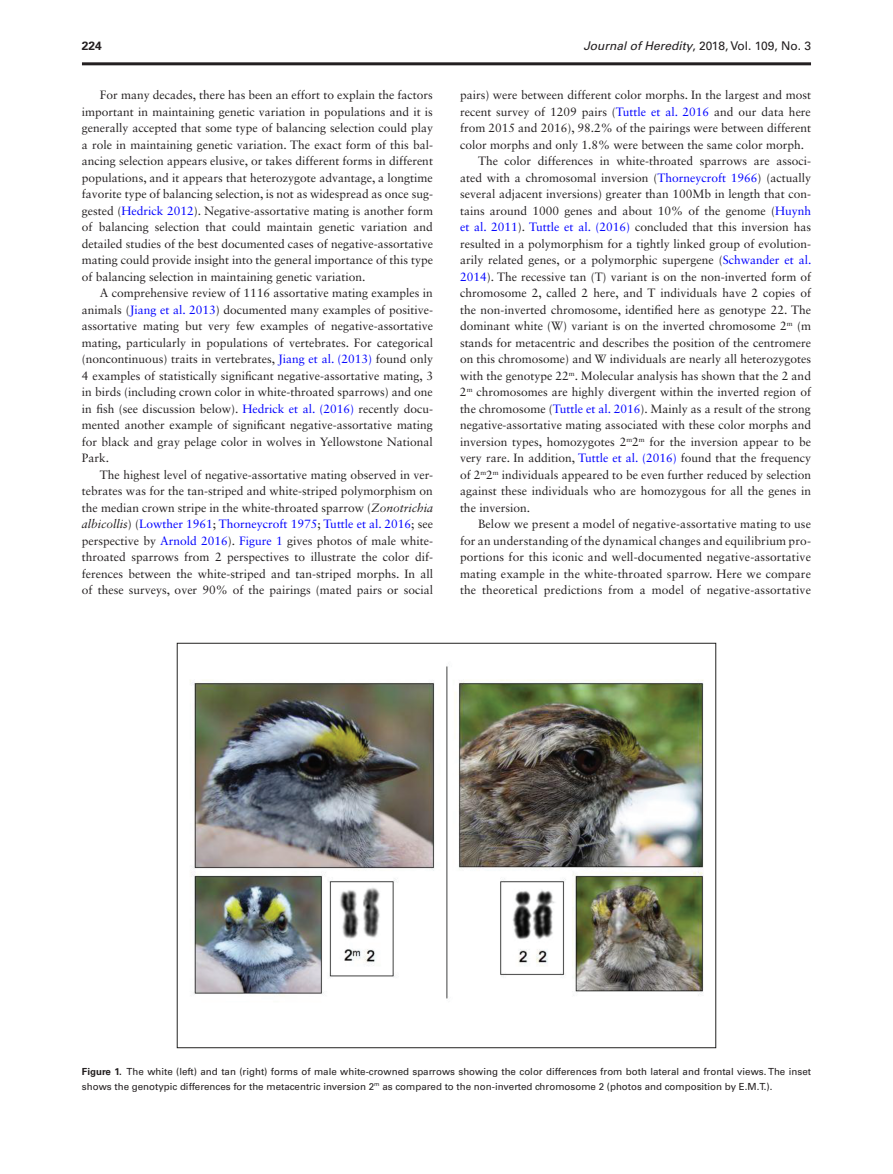
<style>
.page{position:relative;width:893px;height:1174px;background:#fff}
.page>*{position:absolute;margin:0;border:0;box-sizing:border-box;transform-origin:0 0}
.t1{font:12px/16.5px "Sabon LT Std";color:#231f20;text-align:justify}
.t2{font:12px "Univers LT Std";letter-spacing:-.005em;color:#231f20}
.t3{font:700 12px "Univers LT Std";color:#231f20}
.t4{font:9.75px/14.2px "Univers LT Std";color:#231f20}
.s1{font-style:italic}
.s2{color:#00f}
.s3{font-weight:700}
</style>
<div class="page">
<img style="left:176px;top:642px;width:540px;height:406px">
<hr style="left:82px;top:62px;width:729px;height:3px;background:#231f20">
<p class="t3" style="left:82px;top:39px;width:22px">224</p>
<p class="t2" style="left:583px;top:39px;width:229px"><span class="s1">Journal of Heredity</span>, 2018, Vol. 109, No. 3</p>
<p class="t1" style="left:82px;top:87px;width:353px;text-indent:18px">For many decades, there has been an effort to explain the factors important in maintaining genetic variation in populations and it is generally accepted that some type of balancing selection could play a role in maintaining genetic variation. The exact form of this bal&shy;ancing selection appears elusive, or takes different forms in different populations, and it appears that heterozygote advantage, a longtime favorite type of balancing selection, is not as widespread as once sug&shy;gested (<span class="s2">Hedrick 2012</span>). Negative-assortative mating is another form of balancing selection that could maintain genetic variation and detailed studies of the best documented cases of negative-assortative mating could provide insight into the general importance of this type of balancing selection in maintaining genetic variation.</p>
<p class="t1" style="left:82px;top:285px;width:353px;text-indent:18px">A comprehensive review of 1116 assortative mating examples in animals (<span class="s2">Jiang et al. 2013</span>) documented many examples of positive&shy;assortative mating but very few examples of negative-assortative mating, particularly in populations of vertebrates. For categorical (noncontinuous) traits in vertebrates, <span class="s2">Jiang et al. (2013)</span> found only 4 examples of statistically significant negative-assortative mating, 3 in birds (including crown color in white-throated sparrows) and one in fish (see discussion below). <span class="s2">Hedrick et al. (2016)</span> recently docu&shy;mented another example of significant negative-assortative mating for black and gray pelage color in wolves in Yellowstone National Park.</p>
<p class="t1" style="left:82px;top:466px;width:353px;text-indent:18px">The highest level of negative-assortative mating observed in ver&shy;tebrates was for the tan-striped and white-striped polymorphism on the median crown stripe in the white-throated sparrow (<span class="s1">Zonotrichia albicollis</span>) (<span class="s2">Lowther 1961</span>; <span class="s2">Thorneycroft 1975</span>; <span class="s2">Tuttle et al. 2016</span>; see perspective by <span class="s2">Arnold 2016</span>). <span class="s2">Figure 1</span> gives photos of male white&shy;throated sparrows from 2 perspectives to illustrate the color dif&shy;ferences between the white-striped and tan-striped morphs. In all of these surveys, over 90% of the pairings (mated pairs or social</p>
<p class="t1" style="left:460px;top:87px;width:352px">pairs) were between different color morphs. In the largest and most</p>
<p class="t1" style="left:460px;top:103px;width:352px">recent survey of 1209 pairs (<span class="s2">Tuttle et al. 2016</span> and our data here</p>
<p class="t1" style="left:460px;top:120px;width:353px">from 2015 and 2016), 98.2% of the pairings were between different</p>
<p class="t1" style="left:460px;top:136px;width:346px">color morphs and only 1.8% were between the same color morph.</p>
<p class="t1" style="left:478px;top:153px;width:334px">The color differences in white-throated sparrows are associ-</p>
<p class="t1" style="left:460px;top:169px;width:353px">ated with a chromosomal inversion (<span class="s2">Thorneycroft 1966</span>) (actually</p>
<p class="t1" style="left:460px;top:186px;width:352px">several adjacent inversions) greater than 100Mb in length that con-</p>
<p class="t1" style="left:460px;top:202px;width:352px">tains around 1000 genes and about 10% of the genome (<span class="s2">Huynh</span></p>
<p class="t1" style="left:460px;top:219px;width:352px"><span class="s2">et al. 2011</span>). <span class="s2">Tuttle et al. (2016)</span> concluded that this inversion has</p>
<p class="t1" style="left:460px;top:235px;width:353px">resulted in a polymorphism for a tightly linked group of evolution-</p>
<p class="t1" style="left:460px;top:252px;width:353px">arily related genes, or a polymorphic supergene (<span class="s2">Schwander et al.</span></p>
<p class="t1" style="left:460px;top:268px;width:353px"><span class="s2">2014</span>). The recessive tan (T) variant is on the non-inverted form of</p>
<p class="t1" style="left:460px;top:285px;width:352px">chromosome 2, called 2 here, and T individuals have 2 copies of</p>
<p class="t1" style="left:460px;top:301px;width:352px">the non-inverted chromosome, identified here as genotype 22. The</p>
<p class="t1" style="left:460px;top:318px;width:352px">dominant white (W) variant is on the inverted chromosome 2<sup>m</sup> (m</p>
<p class="t1" style="left:460px;top:334px;width:352px">stands for metacentric and describes the position of the centromere</p>
<p class="t1" style="left:460px;top:351px;width:352px">on this chromosome) and W individuals are nearly all heterozygotes</p>
<p class="t1" style="left:460px;top:367px;width:352px">with the genotype 22<sup>m</sup>. Molecular analysis has shown that the 2 and</p>
<p class="t1" style="left:460px;top:384px;width:353px">2<sup>m</sup> chromosomes are highly divergent within the inverted region of</p>
<p class="t1" style="left:460px;top:400px;width:352px">the chromosome (<span class="s2">Tuttle et al. 2016</span>). Mainly as a result of the strong</p>
<p class="t1" style="left:460px;top:417px;width:353px">negative-assortative mating associated with these color morphs and</p>
<p class="t1" style="left:460px;top:433px;width:352px">inversion types, homozygotes 2<sup>m</sup>2<sup>m</sup> for the inversion appear to be</p>
<p class="t1" style="left:460px;top:450px;width:353px">very rare. In addition, <span class="s2">Tuttle et al. (2016)</span> found that the frequency</p>
<p class="t1" style="left:460px;top:466px;width:353px">of 2<sup>m</sup>2<sup>m</sup> individuals appeared to be even further reduced by selection</p>
<p class="t1" style="left:460px;top:483px;width:352px">against these individuals who are homozygous for all the genes in</p>
<p class="t1" style="left:460px;top:499px;width:72px">the inversion.</p>
<p class="t1" style="left:478px;top:516px;width:335px">Below we present a model of negative-assortative mating to use</p>
<p class="t1" style="left:460px;top:532px;width:352px">for an understanding of the dynamical changes and equilibrium pro-</p>
<p class="t1" style="left:460px;top:549px;width:352px">portions for this iconic and well-documented negative-assortative</p>
<p class="t1" style="left:460px;top:565px;width:353px">mating example in the white-throated sparrow. Here we compare</p>
<p class="t1" style="left:460px;top:582px;width:353px">the theoretical predictions from a model of negative-assortative</p>
<p class="t4" style="left:82px;top:1064px;width:731px"><span class="s3">Figure 1.</span> The white (left) and tan (right) forms of male white-crowned sparrows showing the color differences from both lateral and frontal views. The inset shows the genotypic differences for the metacentric inversion 2<sup>m</sup> as compared to the non-inverted chromosome 2 (photos and composition by E.M.T.).</p>
</div>
